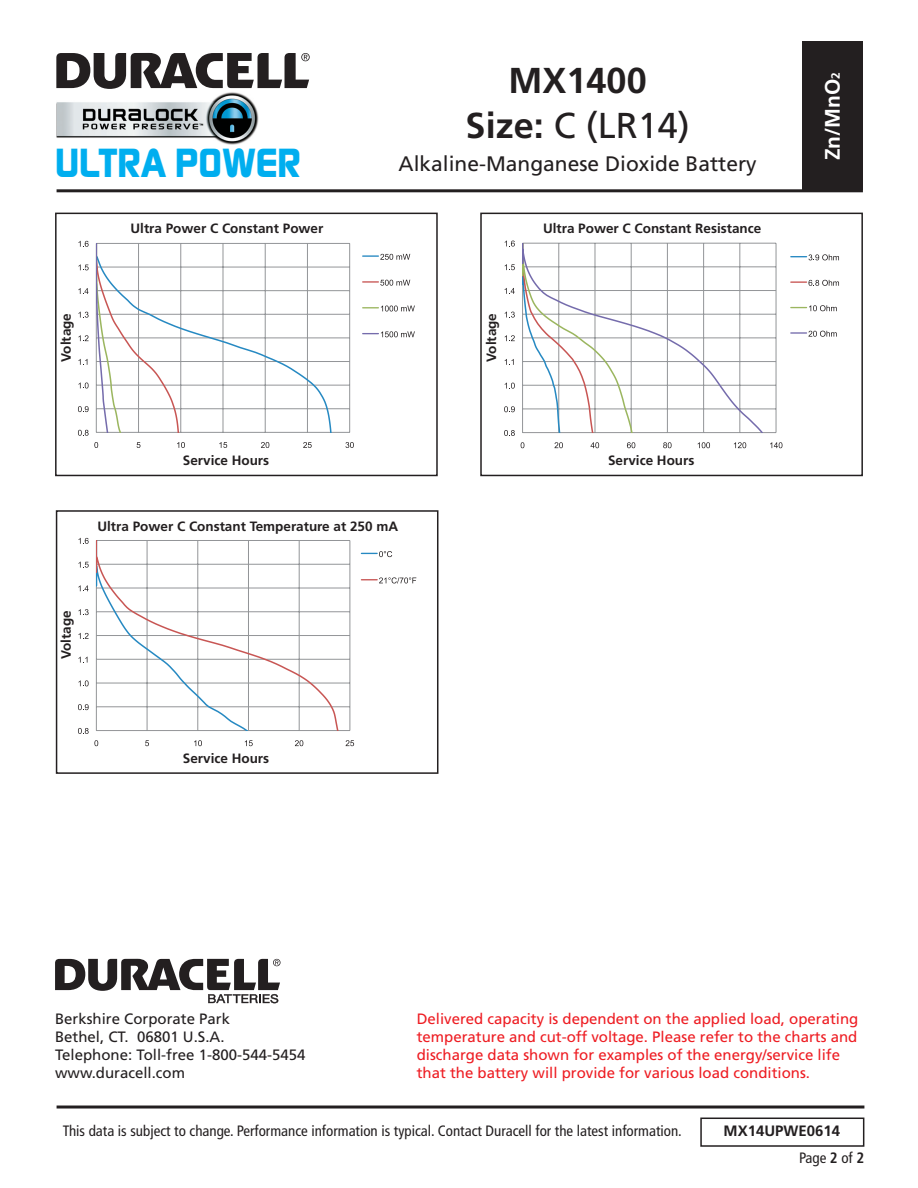
<style>
.page{position:relative;width:918px;height:1188px;background:#fff}
.page>*{position:absolute;margin:0;border:0;box-sizing:border-box;transform-origin:0 0}
.t1{font:700 42.45px "Digital Sans EFOP";color:#00aeef}
.t2{font:700 36px/45px "Frutiger LT Std";color:#231f20;text-align:center}
.t3{font:21px "Frutiger LT Std";color:#231f20}
.t4{font:700 21px "Frutiger LT Std";color:#fff}
.t5{font:15px/18px "Frutiger LT Std";color:#ee1d23}
.t6{font:condensed 15px "Frutiger LT Std";color:#231f20}
.t7{font:15px/18px "Frutiger LT Std";color:#231f20}
.t8{font:700 15px "Frutiger LT Std";color:#231f20}
.t9{font:700 13.5px "Frutiger LT Std";color:#231f20}
.s1{font-weight:400}
.s2{font-size:12px}
.s3{font-weight:700}
</style>
<div class="page">
<hr style="left:523px;top:409px;width:253px;height:1px;background:#939598">
<hr style="left:523px;top:385px;width:253px;height:1px;background:#939598">
<hr style="left:523px;top:361px;width:253px;height:1px;background:#939598">
<hr style="left:523px;top:338px;width:253px;height:1px;background:#939598">
<hr style="left:523px;top:314px;width:253px;height:1px;background:#939598">
<hr style="left:523px;top:290px;width:253px;height:1px;background:#939598">
<hr style="left:523px;top:267px;width:253px;height:1px;background:#939598">
<hr style="left:523px;top:243px;width:253px;height:1px;background:#939598">
<hr style="left:776px;top:243px;width:1px;height:190px;background:#939598">
<hr style="left:522px;top:243px;width:1px;height:190px;background:#939598">
<hr style="left:523px;top:432px;width:253px;height:1px;background:#939598">
<svg style="left:523px;top:243px;width:241px;height:190px"></svg>
<svg style="left:504px;top:430px;width:11px;height:6px"></svg>
<svg style="left:504px;top:406px;width:11px;height:6px"></svg>
<svg style="left:505px;top:383px;width:10px;height:6px"></svg>
<svg style="left:505px;top:359px;width:9px;height:6px"></svg>
<svg style="left:505px;top:335px;width:10px;height:6px"></svg>
<svg style="left:505px;top:312px;width:10px;height:6px"></svg>
<svg style="left:505px;top:288px;width:10px;height:6px"></svg>
<svg style="left:505px;top:264px;width:10px;height:6px"></svg>
<svg style="left:505px;top:241px;width:10px;height:6px"></svg>
<svg style="left:521px;top:442px;width:3px;height:6px"></svg>
<svg style="left:554px;top:442px;width:9px;height:6px"></svg>
<svg style="left:591px;top:442px;width:8px;height:6px"></svg>
<svg style="left:627px;top:442px;width:8px;height:6px"></svg>
<svg style="left:663px;top:442px;width:9px;height:6px"></svg>
<svg style="left:698px;top:442px;width:12px;height:6px"></svg>
<svg style="left:734px;top:442px;width:12px;height:6px"></svg>
<svg style="left:770px;top:442px;width:12px;height:6px"></svg>
<svg style="left:791px;top:254px;width:48px;height:6px"></svg>
<svg style="left:791px;top:280px;width:48px;height:6px"></svg>
<svg style="left:791px;top:305px;width:46px;height:6px"></svg>
<svg style="left:791px;top:331px;width:46px;height:6px"></svg>
<div style="left:480px;top:213px;width:383px;height:263px;border:2px solid #231f20"></div>
<hr style="left:96px;top:707px;width:254px;height:1px;background:#939598">
<hr style="left:96px;top:683px;width:254px;height:1px;background:#939598">
<hr style="left:96px;top:659px;width:254px;height:1px;background:#939598">
<hr style="left:96px;top:635px;width:254px;height:1px;background:#939598">
<hr style="left:96px;top:612px;width:254px;height:1px;background:#939598">
<hr style="left:96px;top:588px;width:254px;height:1px;background:#939598">
<hr style="left:96px;top:564px;width:254px;height:1px;background:#939598">
<hr style="left:96px;top:540px;width:254px;height:1px;background:#939598">
<hr style="left:350px;top:540px;width:1px;height:191px;background:#939598">
<hr style="left:96px;top:730px;width:254px;height:1px;background:#939598">
<svg style="left:96px;top:540px;width:248px;height:191px"></svg>
<svg style="left:78px;top:728px;width:11px;height:6px"></svg>
<svg style="left:78px;top:704px;width:11px;height:6px"></svg>
<svg style="left:79px;top:680px;width:10px;height:6px"></svg>
<svg style="left:79px;top:657px;width:8px;height:6px"></svg>
<svg style="left:79px;top:633px;width:10px;height:6px"></svg>
<svg style="left:79px;top:609px;width:10px;height:6px"></svg>
<svg style="left:78px;top:585px;width:11px;height:6px"></svg>
<svg style="left:79px;top:562px;width:10px;height:6px"></svg>
<svg style="left:79px;top:538px;width:10px;height:6px"></svg>
<svg style="left:94px;top:740px;width:4px;height:6px"></svg>
<svg style="left:145px;top:740px;width:4px;height:6px"></svg>
<svg style="left:194px;top:740px;width:8px;height:6px"></svg>
<svg style="left:245px;top:740px;width:8px;height:6px"></svg>
<svg style="left:295px;top:740px;width:8px;height:6px"></svg>
<svg style="left:346px;top:740px;width:8px;height:6px"></svg>
<svg style="left:361px;top:551px;width:31px;height:6px"></svg>
<svg style="left:361px;top:577px;width:55px;height:6px"></svg>
<div style="left:56px;top:510px;width:382px;height:264px;border:2px solid #231f20"></div>
<hr style="left:96px;top:408px;width:254px;height:1px;background:#939598">
<hr style="left:96px;top:385px;width:254px;height:1px;background:#939598">
<hr style="left:96px;top:361px;width:254px;height:1px;background:#939598">
<hr style="left:96px;top:338px;width:254px;height:1px;background:#939598">
<hr style="left:96px;top:314px;width:254px;height:1px;background:#939598">
<hr style="left:96px;top:290px;width:254px;height:1px;background:#939598">
<hr style="left:96px;top:267px;width:254px;height:1px;background:#939598">
<hr style="left:96px;top:243px;width:254px;height:1px;background:#939598">
<hr style="left:349px;top:243px;width:1px;height:189px;background:#939598">
<hr style="left:96px;top:432px;width:254px;height:1px;background:#939598">
<svg style="left:182px;top:244px;width:151px;height:188px"></svg>
<svg style="left:96px;top:243px;width:86px;height:189px"></svg>
<svg style="left:78px;top:430px;width:11px;height:6px"></svg>
<svg style="left:78px;top:406px;width:11px;height:6px"></svg>
<svg style="left:79px;top:383px;width:10px;height:6px"></svg>
<svg style="left:79px;top:359px;width:8px;height:6px"></svg>
<svg style="left:79px;top:335px;width:10px;height:6px"></svg>
<svg style="left:79px;top:312px;width:10px;height:6px"></svg>
<svg style="left:78px;top:288px;width:10px;height:6px"></svg>
<svg style="left:79px;top:264px;width:10px;height:6px"></svg>
<svg style="left:79px;top:241px;width:10px;height:6px"></svg>
<svg style="left:94px;top:442px;width:4px;height:6px"></svg>
<svg style="left:137px;top:442px;width:3px;height:6px"></svg>
<svg style="left:177px;top:442px;width:8px;height:6px"></svg>
<svg style="left:219px;top:442px;width:8px;height:6px"></svg>
<svg style="left:261px;top:442px;width:8px;height:6px"></svg>
<svg style="left:303px;top:442px;width:9px;height:6px"></svg>
<svg style="left:345px;top:442px;width:9px;height:6px"></svg>
<svg style="left:363px;top:254px;width:47px;height:6px"></svg>
<svg style="left:363px;top:280px;width:47px;height:6px"></svg>
<svg style="left:363px;top:306px;width:52px;height:5px"></svg>
<svg style="left:363px;top:331px;width:52px;height:6px"></svg>
<div style="left:55px;top:213px;width:383px;height:263px;border:2px solid #231f20"></div>
<hr style="left:57px;top:1106px;width:807px;height:3px;background:#231f20">
<div style="left:700px;top:1118px;width:164px;height:29px;border:2px solid #231f20"></div>
<svg style="left:55px;top:959px;width:226px;height:44px"></svg>
<hr style="left:57px;top:189px;width:806px;height:3px;background:#231f20">
<div style="left:802px;top:41px;width:61px;height:149px;background:#231f20"></div>
<img style="left:56px;top:92px;width:203px;height:52px">
<svg style="left:56px;top:53px;width:254px;height:36px"></svg>
<h1 class="t1" style="left:55px;top:137px;width:248px">ULTRA POWER</h1>
<h2 class="t2" style="left:466px;top:58px;width:226px">MX1400<br>Size: <span class="s1">C (LR14)</span></h2>
<h3 class="t3" style="left:399px;top:151px;width:360px">Alkaline-Manganese Dioxide Battery</h3>
<p class="t9" style="left:131px;top:221px;width:194px">Ultra Power C Constant Power</p>
<p class="t9" style="left:543px;top:221px;width:220px">Ultra Power C Constant Resistance</p>
<p class="t9" style="left:58px;top:362px;width:50px;rotate:-90deg">Voltage</p>
<p class="t9" style="left:484px;top:362px;width:50px;rotate:-90deg">Voltage</p>
<p class="t9" style="left:183px;top:453px;width:88px">Service Hours</p>
<p class="t9" style="left:608px;top:453px;width:88px">Service Hours</p>
<p class="t9" style="left:97px;top:518px;width:302px">Ultra Power C Constant Temperature at 250 mA</p>
<p class="t9" style="left:58px;top:659px;width:50px;rotate:-90deg">Voltage</p>
<p class="t9" style="left:183px;top:750px;width:88px">Service Hours</p>
<h3 class="t4" style="left:820px;top:160px;width:89px;rotate:-90deg">Zn/MnO<span class="s2">2</span></h3>
<p class="t7" style="left:55px;top:1010px;width:252px">Berkshire Corporate Park<br>Bethel, CT. 06801 U.S.A.<br>Telephone: Toll-free 1-800-544-5454 www.duracell.com</p>
<p class="t5" style="left:417px;top:1010px;width:443px">Delivered capacity is dependent on the applied load, operating temperature and cut-off voltage. Please refer to the charts and discharge data shown for examples of the energy/service life that the battery will provide for various load conditions.</p>
<p class="t6" style="left:63px;top:1122px;width:620px">This data is subject to change. Performance information is typical. Contact Duracell for the latest information.</p>
<p class="t8" style="left:724px;top:1122px;width:118px">MX14UPWE0614</p>
<p class="t6" style="left:799px;top:1149px;width:67px">Page <span class="s3">2</span> of <span class="s3">2</span></p>
</div>
